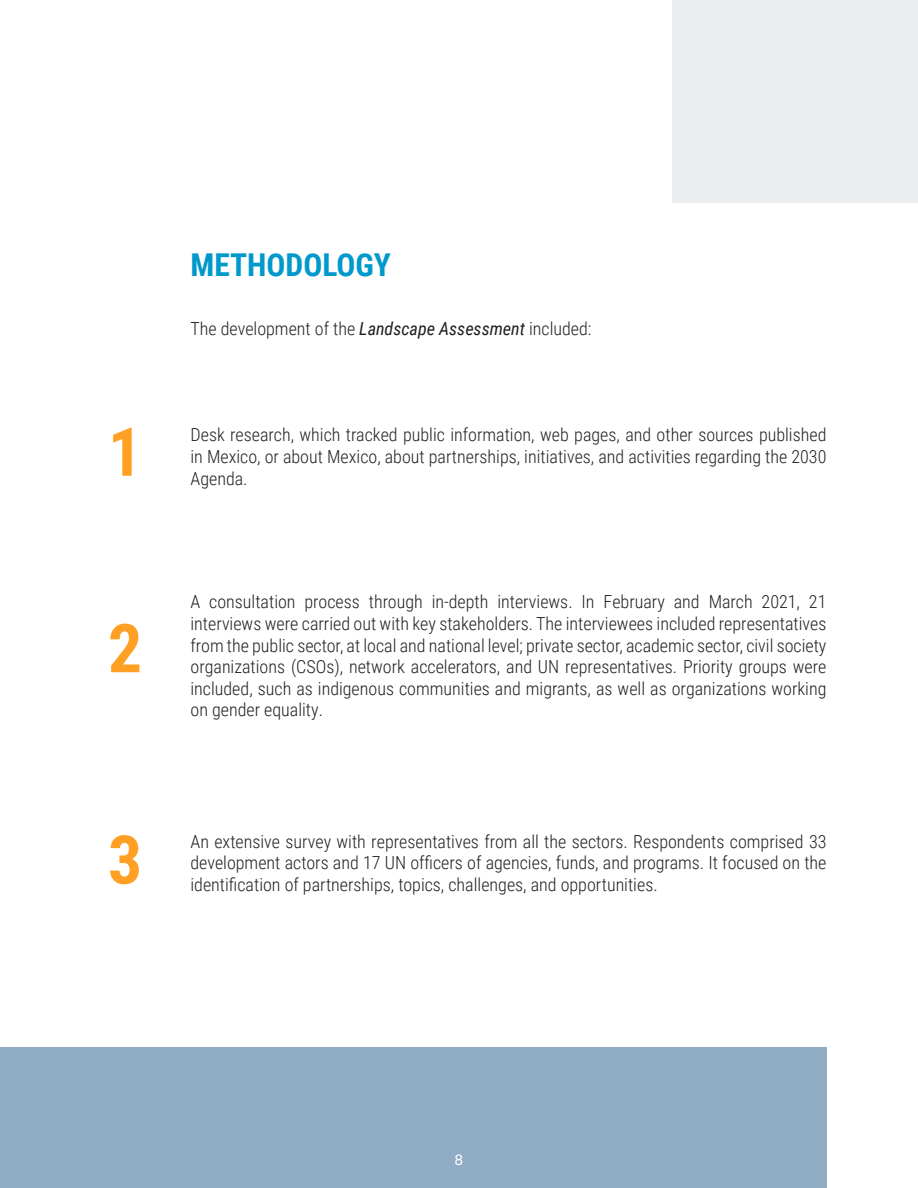
<style>
.page{position:relative;width:918px;height:1188px;background:#fff}
.page>*{position:absolute;margin:0;border:0;box-sizing:border-box;transform-origin:0 0}
.Title1_main{font:700 67.5px "Roboto Condensed";color:#ff9f24}
.Title1_main-2{font:700 31.5px "Roboto Condensed";color:#09c}
.Body_Main{font:300 18px/21.6px "Roboto Condensed";color:#231f20;text-align:justify}
.t1{font:15px "Akkurat LL";color:#fff}
.s1{font-weight:400;font-style:italic}
</style>
<div class="page">
<div style="left:672px;top:0;width:246px;height:202px;background:#ebecee"></div>
<div style="left:0;top:1047px;width:826px;height:141px;background:#90acc4"></div>
<p class="Title1_main" style="left:108px;top:404px;width:36px">1</p>
<p class="Title1_main" style="left:108px;top:601px;width:36px">2</p>
<p class="Title1_main" style="left:108px;top:812px;width:36px">3</p>
<p class="Title1_main-2" style="left:190px;top:243px;width:202px">METHODOLOGY</p>
<p class="Body_Main" style="left:190px;top:318px;width:403px">The development of the <span class="s1">Landscape Assessment</span> included:</p>
<p class="Body_Main" style="left:190px;top:423px;width:637px">Desk research, which tracked public information, web pages, and other sources published in Mexico, or about Mexico, about partnerships, initiatives, and activities regarding the 2030<br>Agenda.</p>
<p class="Body_Main" style="left:190px;top:591px;width:638px">A consultation process through in-depth interviews. In February and March 2021, 21 interviews were carried out with key stakeholders. The interviewees included representatives from the public sector, at local and national level; private sector, academic sector, civil society organizations (CSOs), network accelerators, and UN representatives. Priority groups were included, such as indigenous communities and migrants, as well as organizations working on gender equality.</p>
<p class="Body_Main" style="left:190px;top:830px;width:638px">An extensive survey with representatives from all the sectors. Respondents comprised 33 development actors and 17 UN officers of agencies, funds, and programs. It focused on the identification of partnerships, topics, challenges, and opportunities.</p>
<p class="t1" style="left:455px;top:1148px;width:10px">8</p>
</div>
